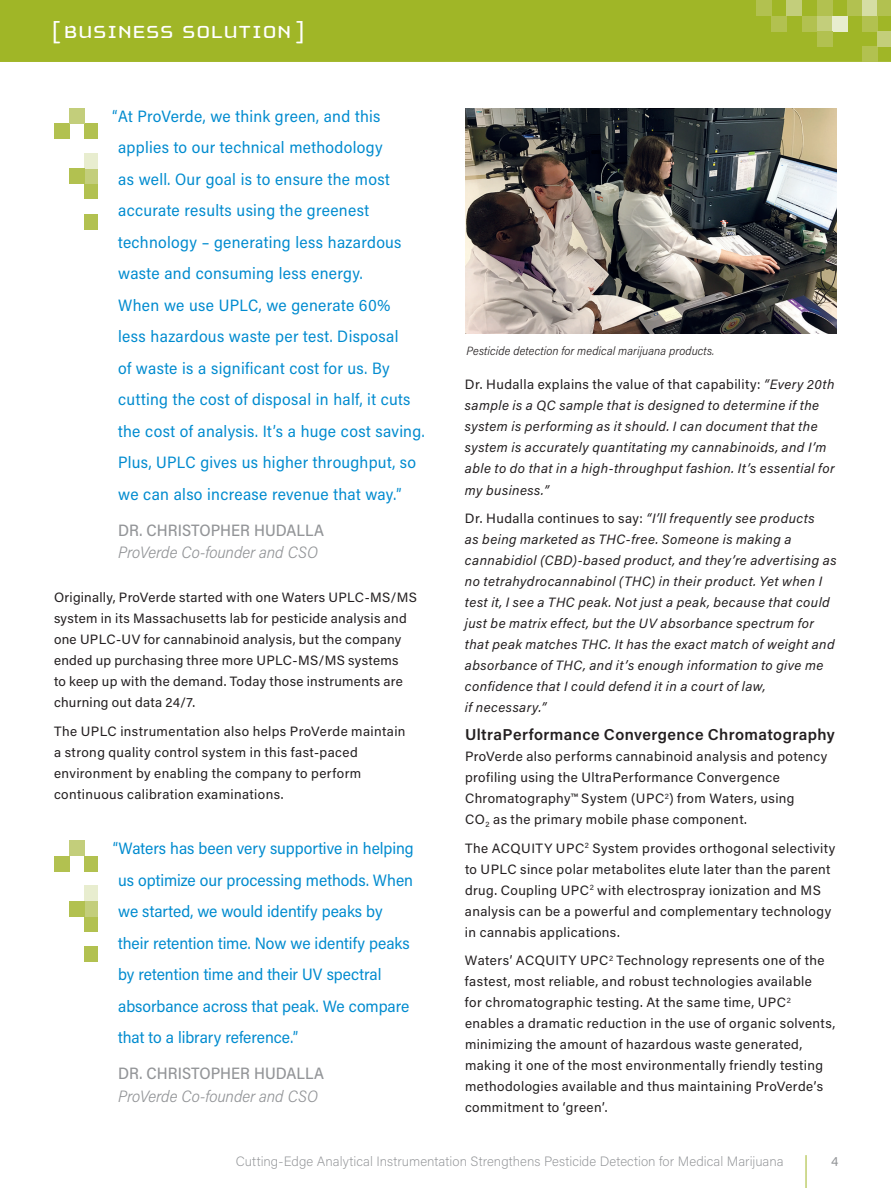
<style>
.page{position:relative;width:891px;height:1188px;background:#fff}
.page>*{position:absolute;margin:0;border:0;box-sizing:border-box;transform-origin:0 0}
.t1{font:25.5px "Cholla Unicase";letter-spacing:.015em;color:#fff;scale:1.1 1}
.t2{font:16.5px/31.5px "Acumin Pro Semi Cond";letter-spacing:.01em;color:#008bcf}
.t3{font:italic 300 16.5px "Acumin Pro Semi Cond";letter-spacing:-.01em;color:#939598}
.t4{font:500 16.5px "Acumin Pro Semi Cond";letter-spacing:.005em;color:#939598}
.t5{font:600 15.75px "Acumin Pro";letter-spacing:.025em;color:#231f20}
.t6{font:13.5px/21px "Acumin Pro";letter-spacing:.03em;color:#231f20}
.t7{font:italic 13.5px/21px "Acumin Pro";letter-spacing:.03em;color:#231f20}
.t8{font:200 13.5px "Acumin Pro";letter-spacing:.005em;color:#939598}
.t9{font:13.5px "Acumin Pro";color:#939598}
.t10{font:italic 300 12px "Acumin Pro Semi Cond";letter-spacing:.01em;color:#231f20}
.s1{font-style:normal}
</style>
<div class="page">
<div style="left:0;top:0;width:891px;height:62px;background:#a0b627"></div>
<div style="left:756px;top:0;width:15px;height:16px;background:#b2c150"></div>
<div style="left:862px;top:47px;width:15px;height:15px;background:#b2c150"></div>
<div style="left:771px;top:16px;width:16px;height:15px;background:#b2c150"></div>
<div style="left:787px;top:0;width:15px;height:16px;background:#c3ce7b"></div>
<div style="left:802px;top:16px;width:15px;height:15px;background:#b2c150"></div>
<div style="left:817px;top:16px;width:15px;height:15px;background:#c3ce7b"></div>
<div style="left:832px;top:16px;width:16px;height:15px;background:#e8edcf"></div>
<div style="left:817px;top:0;width:15px;height:16px;background:#b2c150"></div>
<div style="left:817px;top:31px;width:15px;height:16px;background:#b2c150"></div>
<div style="left:862px;top:0;width:15px;height:16px;background:#d5dda4"></div>
<div style="left:848px;top:0;width:14px;height:16px;background:#b2c150"></div>
<div style="left:877px;top:0;width:14px;height:16px;background:#b2c150"></div>
<div style="left:862px;top:16px;width:15px;height:15px;background:#b2c150"></div>
<div style="left:877px;top:31px;width:14px;height:16px;background:#c3ce7b"></div>
<hr style="left:806px;top:1155px;width:1px;height:33px;background:#a0b627">
<img style="left:466px;top:108px;width:371px;height:226px">
<div style="left:54px;top:856px;width:15px;height:15px;background:#b2c150"></div>
<div style="left:85px;top:947px;width:13px;height:15px;background:#b2c150"></div>
<div style="left:85px;top:916px;width:13px;height:16px;background:#b2c150"></div>
<div style="left:85px;top:901px;width:13px;height:15px;background:#c3ce7b"></div>
<div style="left:85px;top:886px;width:13px;height:15px;background:#e8edcf"></div>
<div style="left:69px;top:901px;width:16px;height:15px;background:#b2c150"></div>
<div style="left:85px;top:856px;width:13px;height:15px;background:#b2c150"></div>
<div style="left:69px;top:841px;width:16px;height:15px;background:#c3ce7b"></div>
<div style="left:54px;top:124px;width:15px;height:15px;background:#b2c150"></div>
<div style="left:85px;top:214px;width:13px;height:16px;background:#b2c150"></div>
<div style="left:85px;top:184px;width:13px;height:15px;background:#b2c150"></div>
<div style="left:85px;top:168px;width:13px;height:16px;background:#c3ce7b"></div>
<div style="left:85px;top:153px;width:13px;height:15px;background:#e8edcf"></div>
<div style="left:69px;top:168px;width:16px;height:16px;background:#b2c150"></div>
<div style="left:85px;top:124px;width:13px;height:15px;background:#b2c150"></div>
<div style="left:69px;top:108px;width:16px;height:16px;background:#c3ce7b"></div>
<h1 class="t1" style="left:52px;top:19px;width:232px">[ BUSINESS SOLUTION ]</h1>
<p class="t2" style="left:118px;top:100px;width:308px;text-indent:-6px">“At ProVerde, we think green, and this applies to our technical methodology<br>as well. Our goal is to ensure the most accurate results using the greenest technology – generating less hazardous waste and consuming less energy.<br>When we use UPLC, we generate 60%<br>less hazardous waste per test. Disposal<br>of waste is a significant cost for us. By cutting the cost of disposal in half, it cuts the cost of analysis. It’s a huge cost saving.<br>Plus, UPLC gives us higher throughput, so we can also increase revenue that way.”</p>
<p class="t4" style="left:118px;top:519px;width:207px">DR. CHRISTOPHER HUDALLA</p>
<p class="t3" style="left:118px;top:541px;width:201px">ProVerde Co-founder and CSO</p>
<p class="t6" style="left:54px;top:587px;width:364px">Originally, ProVerde started with one Waters UPLC-MS/MS system in its Massachusetts lab for pesticide analysis and one UPLC-UV for cannabinoid analysis, but the company ended up purchasing three more UPLC-MS/MS systems<br>to keep up with the demand. Today those instruments are churning out data 24/7.</p>
<p class="t6" style="left:54px;top:720px;width:353px">The UPLC instrumentation also helps ProVerde maintain a strong quality control system in this fast-paced environment by enabling the company to perform continuous calibration examinations.</p>
<p class="t2" style="left:118px;top:832px;width:297px;text-indent:-5px">“Waters has been very supportive in helping us optimize our processing methods. When we started, we would identify peaks by their retention time. Now we identify peaks by retention time and their UV spectral absorbance across that peak. We compare that to a library reference.”</p>
<p class="t4" style="left:118px;top:1062px;width:207px">DR. CHRISTOPHER HUDALLA</p>
<p class="t3" style="left:118px;top:1085px;width:201px">ProVerde Co-founder and CSO</p>
<p class="t10" style="left:466px;top:343px;width:249px">Pesticide detection for medical marijuana products.</p>
<p class="t7" style="left:465px;top:374px;width:371px"><span class="s1">Dr. Hudalla explains the value of that capability:</span> “Every 20th sample is a QC sample that is designed to determine if the system is performing as it should. I can document that the system is accurately quantitating my cannabinoids, and I’m able to do that in a high-throughput fashion. It’s essential for my business.”</p>
<p class="t7" style="left:465px;top:507px;width:373px"><span class="s1">Dr. Hudalla continues to say:</span> “I’ll frequently see products<br>as being marketed as THC-free. Someone is making a cannabidiol (CBD)-based product, and they’re advertising as no tetrahydrocannabinol (THC) in their product. Yet when I test it, I see a THC peak. Not just a peak, because that could just be matrix effect, but the UV absorbance spectrum for that peak matches THC. It has the exact match of weight and absorbance of THC, and it’s enough information to give me confidence that I could defend it in a court of law,<br>if necessary.”</p>
<p class="t5" style="left:465px;top:724px;width:371px">UltraPerformance Convergence Chromatography</p>
<p class="t6" style="left:465px;top:746px;width:364px">ProVerde also performs cannabinoid analysis and potency profiling using the UltraPerformance Convergence Chromatography™ System (UPC<sup>2</sup>) from Waters, using<br>CO<sub>2</sub> as the primary mobile phase component.</p>
<p class="t6" style="left:465px;top:837px;width:372px">The ACQUITY UPC<sup>2</sup> System provides orthogonal selectivity to UPLC since polar metabolites elute later than the parent drug. Coupling UPC<sup>2</sup> with electrospray ionization and MS analysis can be a powerful and complementary technology in cannabis applications.</p>
<p class="t6" style="left:465px;top:950px;width:372px">Waters’ ACQUITY UPC<sup>2</sup> Technology represents one of the fastest, most reliable, and robust technologies available<br>for chromatographic testing. At the same time, UPC<sup>2 </sup>enables a dramatic reduction in the use of organic solvents, minimizing the amount of hazardous waste generated, making it one of the most environmentally friendly testing methodologies available and thus maintaining ProVerde’s commitment to ‘green’.</p>
<p class="t8" style="left:236px;top:1152px;width:549px">Cutting-Edge Analytical Instrumentation Strengthens Pesticide Detection for Medical Marijuana</p>
<p class="t9" style="left:831px;top:1151px;width:9px">4</p>
</div>
